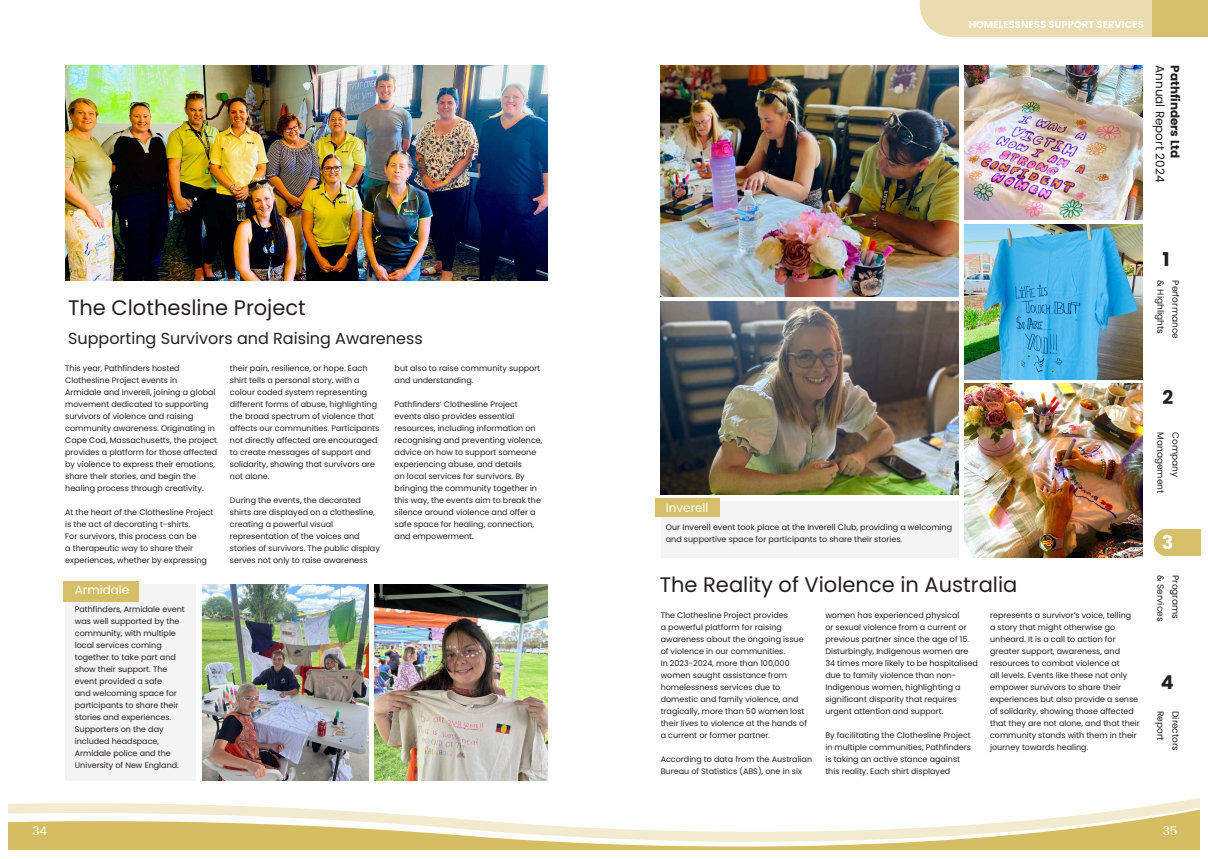
<style>
.page{position:relative;width:1208px;height:859px;background:#fff}
.page>*{position:absolute;margin:0;border:0;box-sizing:border-box;transform-origin:0 0}
.Body_Text_-_Bold__Justify{font:21px "Poppins";color:#231f20}
.t1{font:700 19px "Poppins";color:#231f20}
.Body_Text_-_Bold__Justify-2{font:700 19px "Poppins";color:#fff}
.Body_Text_-_Bold__Justify-3{font:16px "Poppins";color:#231f20}
.Body_Text_-_Bold__Justify-4{font:12px "Poppins";color:#fff}
.t2{font:12px "Poppins";color:#231f20}
.t3{font:700 12px "Poppins";color:#231f20}
.Body_Text_-_Regular__Justify{font:700 10px "Poppins";color:#fff}
.t4{font:9px "Poppins";color:#231f20}
.Body_Text_-_Bold__Justify-5{font:8px/12px "Poppins";color:#231f20}
</style>
<div class="page">
<svg style="left:1154px;top:529px;width:46px;height:27px"></svg>
<img style="left:9px;top:798px;width:1190px;height:52px">
<div style="left:919px;top:0;width:233px;height:37px;background:#e8dcb0"></div>
<div style="left:1152px;top:0;width:56px;height:37px;background:#d5bf6a"></div>
<img style="left:65px;top:65px;width:482px;height:215px">
<img style="left:661px;top:65px;width:297px;height:232px">
<img style="left:964px;top:65px;width:178px;height:155px">
<img style="left:964px;top:225px;width:178px;height:154px">
<img style="left:964px;top:384px;width:178px;height:173px">
<img style="left:660px;top:302px;width:298px;height:193px">
<div style="left:660px;top:501px;width:298px;height:56px;background:#f4f4f4"></div>
<img style="left:202px;top:584px;width:167px;height:197px">
<img style="left:374px;top:584px;width:173px;height:197px">
<div style="left:65px;top:584px;width:131px;height:197px;background:#f4f4f4"></div>
<div style="left:655px;top:498px;width:65px;height:19px;background:#d5bf6a"></div>
<div style="left:64px;top:581px;width:75px;height:21px;background:#d5bf6a"></div>
<p class="Body_Text_-_Bold__Justify" style="left:68px;top:296px;width:239px">The Clothesline Project</p>
<p class="Body_Text_-_Bold__Justify-3" style="left:68px;top:329px;width:356px">Supporting Survivors and Raising Awareness</p>
<p class="Body_Text_-_Bold__Justify-5" style="left:65px;top:362px;width:154px">This year, Pathfinders hosted Clothesline Project events in<br>Armidale and Inverell, joining a global movement dedicated to supporting survivors of violence and raising community awareness. Originating in Cape Cod, Massachusetts, the project provides a platform for those affected by violence to express their emotions, share their stories, and begin the healing process through creativity.</p>
<p class="Body_Text_-_Bold__Justify-5" style="left:65px;top:506px;width:150px">At the heart of the Clothesline Project is the act of decorating t-shirts.<br>For survivors, this process can be<br>a therapeutic way to share their experiences, whether by expressing</p>
<p class="Body_Text_-_Bold__Justify-4" style="left:75px;top:583px;width:56px">Armidale</p>
<p class="Body_Text_-_Bold__Justify-5" style="left:75px;top:603px;width:111px">Pathfinders, Armidale event was well supported by the community, with multiple local services coming together to take part and show their support. The event provided a safe<br>and welcoming space for participants to share their stories and experiences.<br>Supporters on the day included headspace,<br>Armidale police and the<br>University of New England.</p>
<p class="Body_Text_-_Bold__Justify-5" style="left:230px;top:362px;width:151px">their pain, resilience, or hope. Each shirt tells a personal story, with a colour coded system representing different forms of abuse, highlighting the broad spectrum of violence that affects our communities. Participants not directly affected are encouraged to create messages of support and solidarity, showing that survivors are not alone.</p>
<p class="Body_Text_-_Bold__Justify-5" style="left:230px;top:494px;width:151px">During the events, the decorated shirts are displayed on a clothesline, creating a powerful visual representation of the voices and stories of survivors. The public display serves not only to raise awareness</p>
<p class="Body_Text_-_Bold__Justify-5" style="left:394px;top:362px;width:147px">but also to raise community support and understanding.</p>
<p class="Body_Text_-_Bold__Justify-5" style="left:394px;top:398px;width:149px">Pathfinders’ Clothesline Project events also provides essential resources, including information on recognising and preventing violence, advice on how to support someone experiencing abuse, and details<br>on local services for survivors. By bringing the community together in this way, the events aim to break the silence around violence and offer a safe space for healing, connection, and empowerment.</p>
<p class="Body_Text_-_Regular__Justify" style="left:968px;top:18px;width:177px">HOMELESSNESS SUPPORT SERVICES</p>
<h3 class="t2" style="left:1166px;top:65px;width:118px;rotate:90deg">Annual Report 2024</h3>
<h3 class="t3" style="left:1181px;top:65px;width:95px;rotate:90deg">Pathfinders Ltd</h3>
<h2 class="t1" style="left:1162px;top:249px;width:9px">1</h2>
<p class="t4" style="left:1166px;top:280px;width:55px;rotate:90deg">&amp; Highlights</p>
<p class="t4" style="left:1181px;top:280px;width:60px;rotate:90deg">Performance</p>
<p class="Body_Text_-_Bold__Justify-4" style="left:666px;top:501px;width:44px">Inverell</p>
<p class="Body_Text_-_Bold__Justify-5" style="left:666px;top:521px;width:288px">Our Inverell event took place at the Inverell Club, providing a welcoming and supportive space for participants to share their stories.</p>
<p class="Body_Text_-_Bold__Justify" style="left:660px;top:572px;width:359px">The Reality of Violence in Australia</p>
<p class="Body_Text_-_Bold__Justify-5" style="left:660px;top:610px;width:148px">The Clothesline Project provides<br>a powerful platform for raising awareness about the ongoing issue of violence in our communities.<br>In 2023-2024, more than 100,000 women sought assistance from homelessness services due to domestic and family violence, and tragically, more than 50 women lost their lives to violence at the hands of a current or former partner.</p>
<p class="Body_Text_-_Bold__Justify-5" style="left:660px;top:754px;width:153px">According to data from the Australian<br>Bureau of Statistics (ABS), one in six</p>
<p class="Body_Text_-_Bold__Justify-5" style="left:825px;top:610px;width:154px">women has experienced physical<br>or sexual violence from a current or previous partner since the age of 15.<br>Disturbingly, Indigenous women are 34 times more likely to be hospitalised due to family violence than non-Indigenous women, highlighting a significant disparity that requires urgent attention and support.</p>
<p class="Body_Text_-_Bold__Justify-5" style="left:825px;top:730px;width:147px">By facilitating the Clothesline Project in multiple communities, Pathfinders is taking an active stance against this reality. Each shirt displayed</p>
<p class="Body_Text_-_Bold__Justify-5" style="left:990px;top:610px;width:151px">represents a survivor’s voice, telling<br>a story that might otherwise go unheard. It is a call to action for greater support, awareness, and resources to combat violence at<br>all levels. Events like these not only empower survivors to share their experiences but also provide a sense of solidarity, showing those affected that they are not alone, and that their community stands with them in their journey towards healing.</p>
<h2 class="t1" style="left:1162px;top:386px;width:12px">2</h2>
<p class="t4" style="left:1166px;top:432px;width:63px;rotate:90deg">Management</p>
<p class="t4" style="left:1181px;top:432px;width:46px;rotate:90deg">Company</p>
<p class="Body_Text_-_Bold__Justify-2" style="left:1161px;top:531px;width:13px">3</p>
<p class="t4" style="left:1166px;top:575px;width:48px;rotate:90deg">&amp; Services</p>
<p class="t4" style="left:1181px;top:575px;width:45px;rotate:90deg">Programs</p>
<h2 class="t1" style="left:1160px;top:671px;width:14px">4</h2>
<p class="t4" style="left:1166px;top:711px;width:31px;rotate:90deg">Report</p>
<p class="t4" style="left:1181px;top:711px;width:42px;rotate:90deg">Directors</p>
<h3 class="Body_Text_-_Bold__Justify-4" style="left:32px;top:823px;width:16px">34</h3>
<h3 class="Body_Text_-_Bold__Justify-4" style="left:1162px;top:823px;width:16px">35</h3>
</div>
